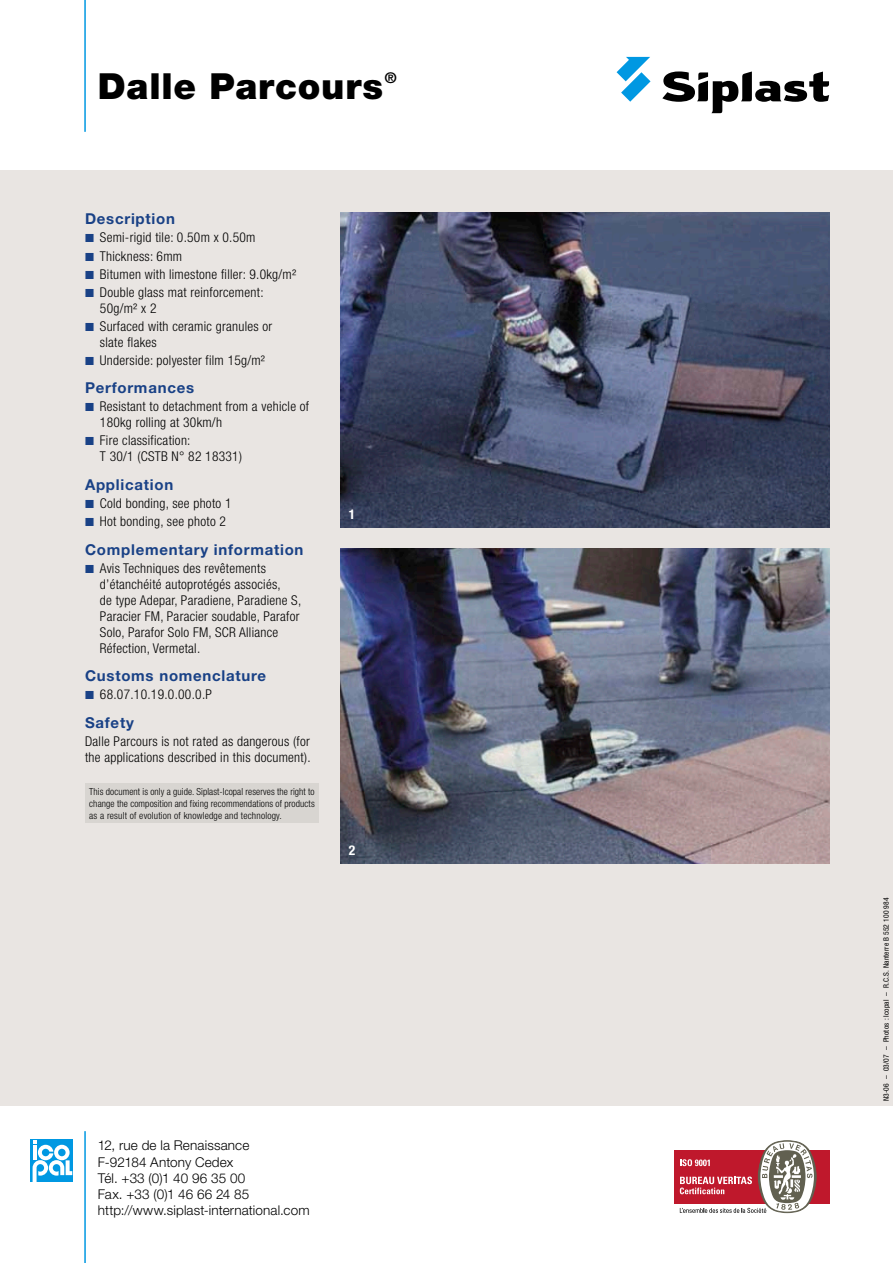
<style>
.page{position:relative;width:893px;height:1263px;background:#fff}
.page>*{position:absolute;margin:0;border:0;box-sizing:border-box;transform-origin:0 0}
.t1{font:900 36px "Helvetica Neue";letter-spacing:.02em;color:#000}
.t2{font:700 15px "Helvetica Neue";letter-spacing:.05em;color:#194186}
.t3{font:700 14.85px "Helvetica Neue";color:#000}
.t4{font:300 condensed 13.5px/15.9px "Helvetica Neue";letter-spacing:.02em;color:#000}
.t5{font:300 13.5px/16.2px "Helvetica Neue";letter-spacing:.01em;color:#000}
.t6{font:700 condensed 13.5px "Helvetica Neue";color:#fff}
.t7{font:300 condensed 9.75px/11.7px "Helvetica Neue";letter-spacing:.02em;color:#000;text-align:justify}
.t8{font:condensed 7.5px "Helvetica Neue";letter-spacing:.02em;color:#000}
.s1{font-family:"European Pi Three";font-weight:400;font-stretch:normal;color:#194186}
</style>
<div class="page">
<div style="left:0;top:170px;width:893px;height:936px;background:#e9e5e2"></div>
<img style="left:340px;top:213px;width:489px;height:314px">
<img style="left:340px;top:549px;width:489px;height:314px">
<svg style="left:617px;top:57px;width:33px;height:45px"></svg>
<svg style="left:662px;top:71px;width:167px;height:42px"></svg>
<svg style="left:30px;top:1140px;width:3px;height:42px"></svg>
<svg style="left:33px;top:1140px;width:39px;height:42px"></svg>
<div style="left:674px;top:1150px;width:155px;height:53px;background:#bf182c"></div>
<svg style="left:680px;top:1140px;width:136px;height:73px"></svg>
<hr style="left:84px;top:1131px;width:2px;height:132px;background:#0098e2">
<hr style="left:84px;top:0;width:2px;height:132px;background:#0098e2">
<div style="left:85px;top:783px;width:234px;height:40px;background:#d8d5d1"></div>
<h1 class="t1" style="left:98px;top:65px;width:287px">Dalle Parcours</h1>
<p class="t3" style="left:385px;top:68px;width:13px">®</p>
<p class="t2" style="left:85px;top:210px;width:91px">Description</p>
<p class="t4" style="left:85px;top:229px;width:213px;line-height:18px"><span class="s1">K</span> Semi-rigid tile: 0.50m x 0.50m<br><span class="s1">K</span> Thickness: 6mm<br><span class="s1">K</span> Bitumen with limestone filler: 9.0kg/m²<br><span class="s1">K</span> Double glass mat reinforcement:</p>
<p class="t4" style="left:85px;top:299px;width:189px;line-height:18px;text-indent:15px">50g/m² x 2<br><span class="s1">K</span> Surfaced with ceramic granules or</p>
<p class="t4" style="left:85px;top:333px;width:182px;line-height:18px;text-indent:15px">slate flakes<br><span class="s1">K</span> Underside: polyester film 15g/m²</p>
<p class="t2" style="left:85px;top:379px;width:111px">Performances</p>
<p class="t4" style="left:100px;top:399px;width:211px;text-indent:-15px"><span class="s1">K</span> Resistant to detachment from a vehicle of<br>180kg rolling at 30km/h</p>
<p class="t4" style="left:100px;top:433px;width:144px;text-indent:-15px"><span class="s1">K</span> Fire classification:<br>T 30/1 (CSTB N° 82 18331)</p>
<p class="t2" style="left:85px;top:475px;width:90px">Application</p>
<p class="t4" style="left:85px;top:494px;width:148px;line-height:18px"><span class="s1">K</span> Cold bonding, see photo 1<br><span class="s1">K</span> Hot bonding, see photo 2</p>
<p class="t2" style="left:85px;top:540px;width:220px">Complementary information</p>
<p class="t4" style="left:100px;top:560px;width:203px;text-indent:-15px"><span class="s1">K</span> Avis Techniques des revêtements d’étanchéité autoprotégés associés,<br>de type Adepar, Paradiene, Paradiene S, Paracier FM, Paracier soudable, Parafor Solo, Parafor Solo FM, SCR Alliance Réfection, Vermetal.</p>
<p class="t2" style="left:85px;top:667px;width:183px">Customs nomenclature</p>
<p class="t4" style="left:85px;top:686px;width:128px"><span class="s1">K</span> 68.07.10.19.0.00.0.P</p>
<p class="t2" style="left:85px;top:713px;width:50px">Safety</p>
<p class="t4" style="left:85px;top:733px;width:227px">Dalle Parcours is not rated as dangerous (for the applications described in this document).</p>
<p class="t7" style="left:89px;top:786px;width:227px">This document is only a guide. Siplast-Icopal reserves the right to change the composition and fixing recommendations of products as a result of evolution of knowledge and technology.</p>
<p class="t6" style="left:349px;top:506px;width:8px">1</p>
<p class="t6" style="left:349px;top:842px;width:8px">2</p>
<p class="t5" style="left:98px;top:1137px;width:213px">12, rue de la Renaissance<br>F-92184 Antony Cedex<br>Tél. +33 (0)1 40 96 35 00<br>Fax. +33 (0)1 46 66 24 85 http://www.siplast-international.com</p>
<p class="t8" style="left:882px;top:1101px;width:205px;rotate:-90deg">N3-06 – 03/07 – Photos : Icopal – R.C.S. Nanterre B 552 100 984</p>
</div>
